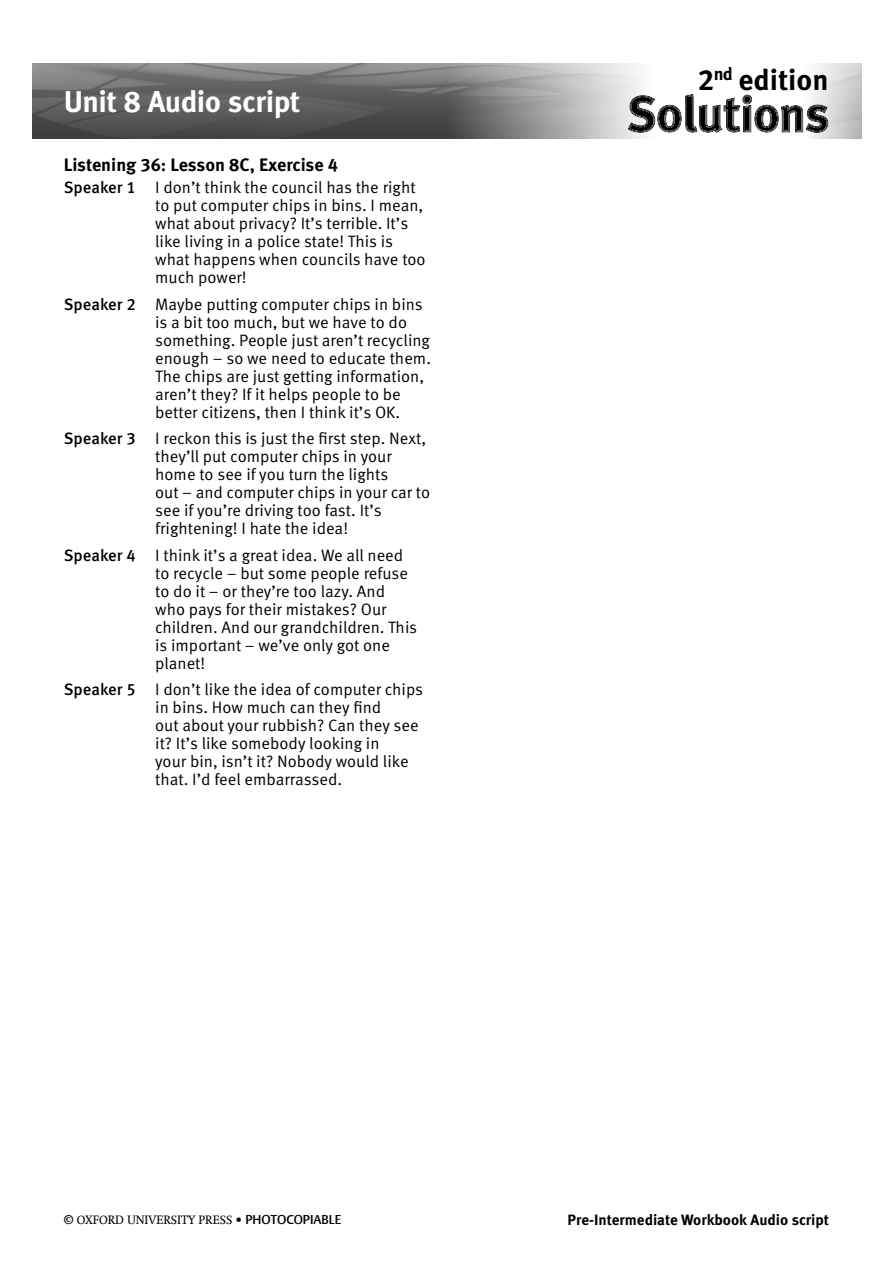
<style>
.page{position:relative;width:893px;height:1263px;background:#fff}
.page>*{position:absolute;margin:0;border:0;box-sizing:border-box;transform-origin:0 0}
.t1{font:700 30px "Meta Pro";letter-spacing:-.02em;color:#fff}
.t2{font:700 29.1px "Meta Pro";color:#000}
.t3{font:700 18px "Meta Pro";letter-spacing:-.005em;color:#000}
.t4{font:16.5px/18px "Meta Pro";color:#000}
.t5{font:700 15px "Meta Pro";color:#000}
.t6{font:12px "OUP2 Swift";color:#000}
.s1{font-weight:500}
.s2{font-family:"OUP2 Argo";font-weight:500;font-size:12.75px}
</style>
<div class="page">
<img style="left:33px;top:64px;width:396px;height:75px">
<svg style="left:429px;top:63px;width:214px;height:76px;background:#a1a1a1"></svg>
<svg style="left:811px;top:63px;width:51px;height:76px;background:#d6d6d5"></svg>
<div style="left:627px;top:92px;width:203px;height:42px;background:#000;opacity:.4"></div>
<h1 class="t1" style="left:64px;top:83px;width:238px">Unit 8 Audio script</h1>
<p class="t3" style="left:64px;top:153px;width:276px">Listening 36: Lesson 8C, Exercise 4</p>
<p class="t4" style="left:155px;top:179px;width:272px;text-indent:-91px"><span class="s1">Speaker 1</span> I don’t think the council has the right to put computer chips in bins. I mean, what about privacy? It’s terrible. It’s like living in a police state! This is what happens when councils have too much power!</p>
<p class="t4" style="left:155px;top:295px;width:277px;text-indent:-91px"><span class="s1">Speaker 2</span> Maybe putting computer chips in bins is a bit too much, but we have to do something. People just aren’t recycling enough – so we need to educate them.<br>The chips are just getting information, aren’t they? If it helps people to be better citizens, then I think it’s OK.</p>
<p class="t4" style="left:155px;top:430px;width:276px;text-indent:-91px"><span class="s1">Speaker 3</span> I reckon this is just the first step. Next, they’ll put computer chips in your home to see if you turn the lights<br>out – and computer chips in your car to see if you’re driving too fast. It’s frightening! I hate the idea!</p>
<p class="t4" style="left:155px;top:546px;width:264px;text-indent:-91px"><span class="s1">Speaker 4</span> I think it’s a great idea. We all need to recycle – but some people refuse to do it – or they’re too lazy. And who pays for their mistakes? Our children. And our grandchildren. This is important – we’ve only got one planet!</p>
<p class="t4" style="left:155px;top:681px;width:269px;text-indent:-91px"><span class="s1">Speaker 5</span> I don’t like the idea of computer chips in bins. How much can they find<br>out about your rubbish? Can they see it? It’s like somebody looking in<br>your bin, isn’t it? Nobody would like that. I’d feel embarrassed.</p>
<h2 class="t2" style="left:698px;top:62px;width:132px">2<sup>nd</sup> edition</h2>
<p class="t6" style="left:64px;top:1213px;width:279px">© OXFORD UNIVERSITY PRESS • <span class="s2">PHOTOCOPIABLE</span></p>
<p class="t5" style="left:568px;top:1210px;width:263px">Pre-Intermediate Workbook Audio script</p>
</div>
